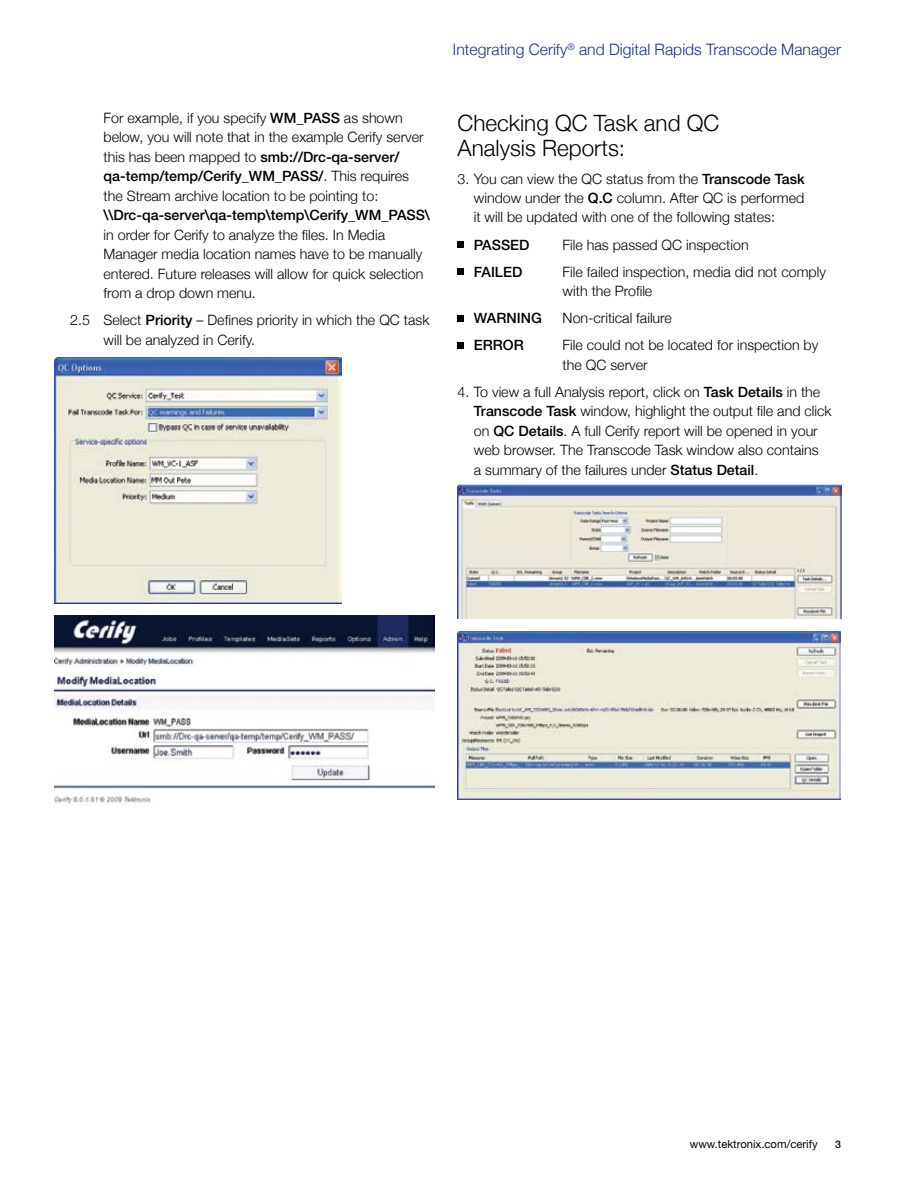
<style>
.page{position:relative;width:918px;height:1188px;background:#fff}
.page>*{position:absolute;margin:0;border:0;box-sizing:border-box;transform-origin:0 0}
.t1{font:300 22.5px/25.5px "Helvetica Neue";color:#000}
.t2{font:300 15.75px "Helvetica Neue";color:#1a3281}
.t3{font:300 14.25px/19.5px "Helvetica Neue";color:#000}
.t4{font:500 14.25px "Helvetica Neue";color:#000}
.t5{font:11.25px "Helvetica Neue";color:#000}
.t6{font:500 10.5px "Helvetica Neue";color:#000}
.s1{font-weight:500}
</style>
<div class="page">
<svg style="left:458px;top:242px;width:6px;height:6px"></svg>
<svg style="left:458px;top:269px;width:6px;height:6px"></svg>
<div style="left:458px;top:315px;width:6px;height:7px;background:#000"></div>
<div style="left:458px;top:342px;width:6px;height:7px;background:#000"></div>
<img style="left:54px;top:616px;width:381px;height:190px">
<img style="left:54px;top:357px;width:288px;height:246px">
<img style="left:458px;top:485px;width:383px;height:134px">
<img style="left:458px;top:631px;width:382px;height:169px">
<p class="t3" style="left:104px;top:108px;width:322px">For example, if you specify <span class="s1">WM_PASS</span> as shown below, you will note that in the example Cerify server this has been mapped to <span class="s1">smb://Drc-qa-server/ qa-temp/temp/Cerify_WM_PASS/</span>. This requires the Stream archive location to be pointing to:</p>
<p class="t4" style="left:104px;top:207px;width:328px">\\Drc-qa-server\qa-temp\temp\Cerify_WM_PASS\</p>
<p class="t3" style="left:104px;top:225px;width:321px">in order for Cerify to analyze the files. In Media Manager media location names have to be manually entered. Future releases will allow for quick selection from a drop down menu.</p>
<p class="t3" style="left:104px;top:310px;width:327px;text-indent:-33px">2.5 Select <span class="s1">Priority</span> – Defines priority in which the QC task will be analyzed in Cerify.</p>
<p class="t2" style="left:453px;top:40px;width:390px">Integrating Cerify<sup>®</sup> and Digital Rapids Transcode Manager</p>
<h1 class="t1" style="left:458px;top:110px;width:263px">Checking QC Task and QC<br>Analysis Reports:</h1>
<p class="t3" style="left:474px;top:168px;width:332px;text-align:justify;text-indent:-16px">3. You can view the QC status from the <span class="s1">Transcode Task </span>window under the <span class="s1">Q.C</span> column. After QC is performed it will be updated with one of the following states:</p>
<p class="t4" style="left:474px;top:236px;width:57px">PASSED</p>
<p class="t3" style="left:563px;top:234px;width:188px">File has passed QC inspection</p>
<p class="t4" style="left:474px;top:263px;width:50px">FAILED</p>
<p class="t3" style="left:563px;top:262px;width:265px">File failed inspection, media did not comply with the Profile</p>
<p class="t4" style="left:474px;top:310px;width:69px">WARNING</p>
<p class="t3" style="left:563px;top:308px;width:111px">Non-critical failure</p>
<p class="t4" style="left:474px;top:337px;width:51px">ERROR</p>
<p class="t3" style="left:563px;top:335px;width:257px">File could not be located for inspection by the QC server</p>
<p class="t3" style="left:474px;top:382px;width:359px;text-indent:-16px">4. To view a full Analysis report, click on <span class="s1">Task Details</span> in the <span class="s1">Transcode Task</span> window, highlight the output file and click on <span class="s1">QC Details</span>. A full Cerify report will be opened in your web browser. The Transcode Task window also contains<br>a summary of the failures under <span class="s1">Status Detail</span>.</p>
<p class="t5" style="left:690px;top:1138px;width:129px">www.tektronix.com/cerify</p>
<p class="t6" style="left:835px;top:1138px;width:7px">3</p>
</div>
